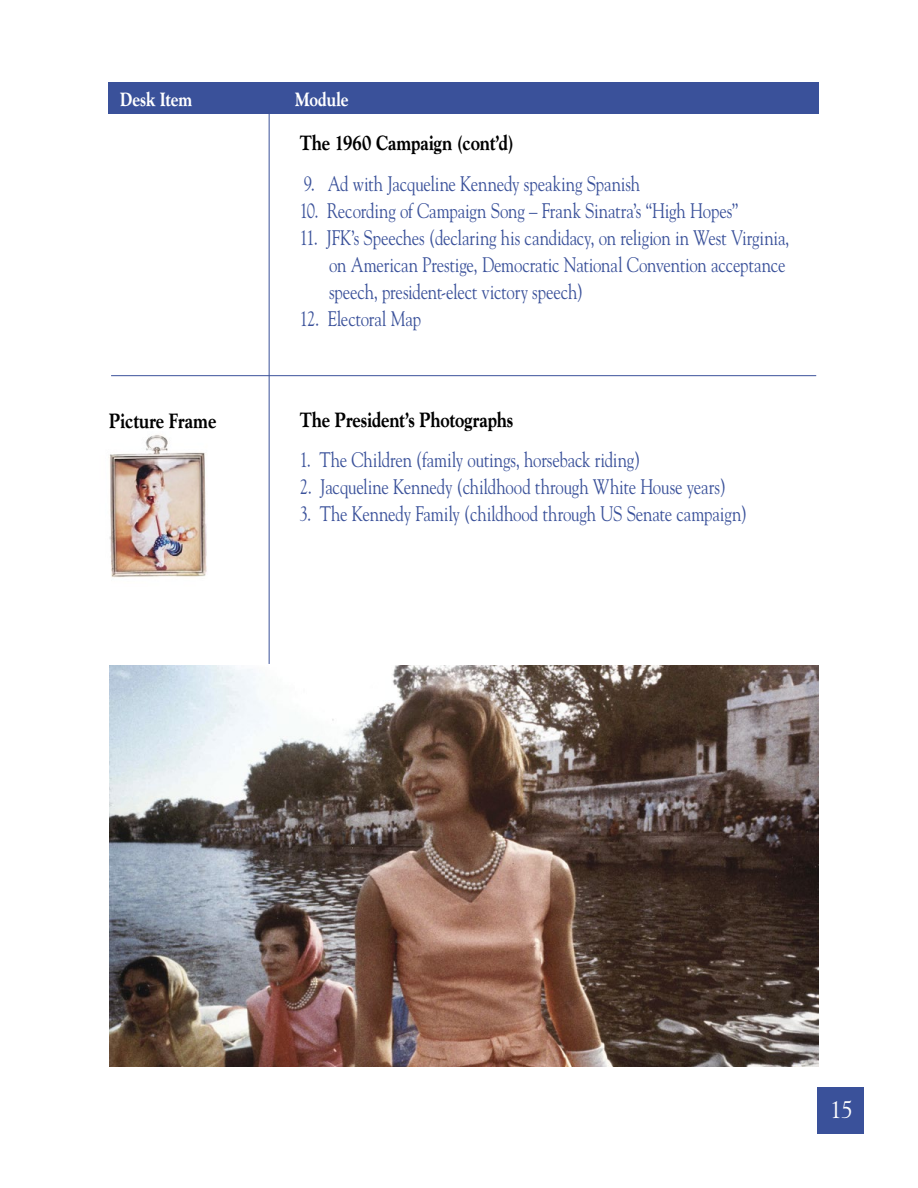
<style>
.page{position:relative;width:918px;height:1188px;background:#fff}
.page>*{position:absolute;margin:0;border:0;box-sizing:border-box;transform-origin:0 0}
.t1{font:24px "Goudy";color:#fff}
.t2{font:21px/27px "Goudy";letter-spacing:-.01em;color:#3a519a;scale:.8 1}
.t3{font:800 21px "Goudy";color:#000;scale:.8 1}
.t4{font:800 19.5px "Goudy";letter-spacing:-.005em;color:#fff;scale:.8 1}
</style>
<div class="page">
<div style="left:108px;top:82px;width:710px;height:31px;background:#3a519a"></div>
<img style="left:109px;top:435px;width:98px;height:143px">
<img style="left:109px;top:666px;width:709px;height:400px">
<hr style="left:269px;top:111px;width:1px;height:553px;background:#3a519a">
<hr style="left:111px;top:375px;width:705px;height:1px;background:#3a519a">
<div style="left:818px;top:1088px;width:46px;height:46px;background:#3a519a"></div>
<p class="t4" style="left:120px;top:88px;width:92px">Desk Item</p>
<p class="t4" style="left:295px;top:88px;width:68px">Module</p>
<p class="t3" style="left:109px;top:408px;width:136px">Picture Frame</p>
<p class="t3" style="left:300px;top:131px;width:269px">The 1960 Campaign (cont’d)</p>
<p class="t2" style="left:304px;top:169px;width:422px">9. Ad with Jacqueline Kennedy speaking Spanish</p>
<p class="t2" style="left:300px;top:196px;width:550px">10. Recording of Campaign Song – Frank Sinatra’s “High Hopes”</p>
<p class="t2" style="left:329px;top:223px;width:577px;text-indent:-29px">11. JFK’s Speeches (declaring his candidacy, on religion in West Virginia, on American Prestige, Democratic National Convention acceptance speech, president-elect victory speech)</p>
<p class="t2" style="left:300px;top:304px;width:153px">12. Electoral Map</p>
<p class="t3" style="left:300px;top:407px;width:269px">The President’s Photographs</p>
<p class="t2" style="left:300px;top:446px;width:427px">1. The Children (family outings, horseback riding)</p>
<p class="t2" style="left:300px;top:473px;width:534px">2. Jacqueline Kennedy (childhood through White House years)</p>
<p class="t2" style="left:300px;top:500px;width:561px">3. The Kennedy Family (childhood through US Senate campaign)</p>
<p class="t1" style="left:830px;top:1095px;width:25px">15</p>
</div>
